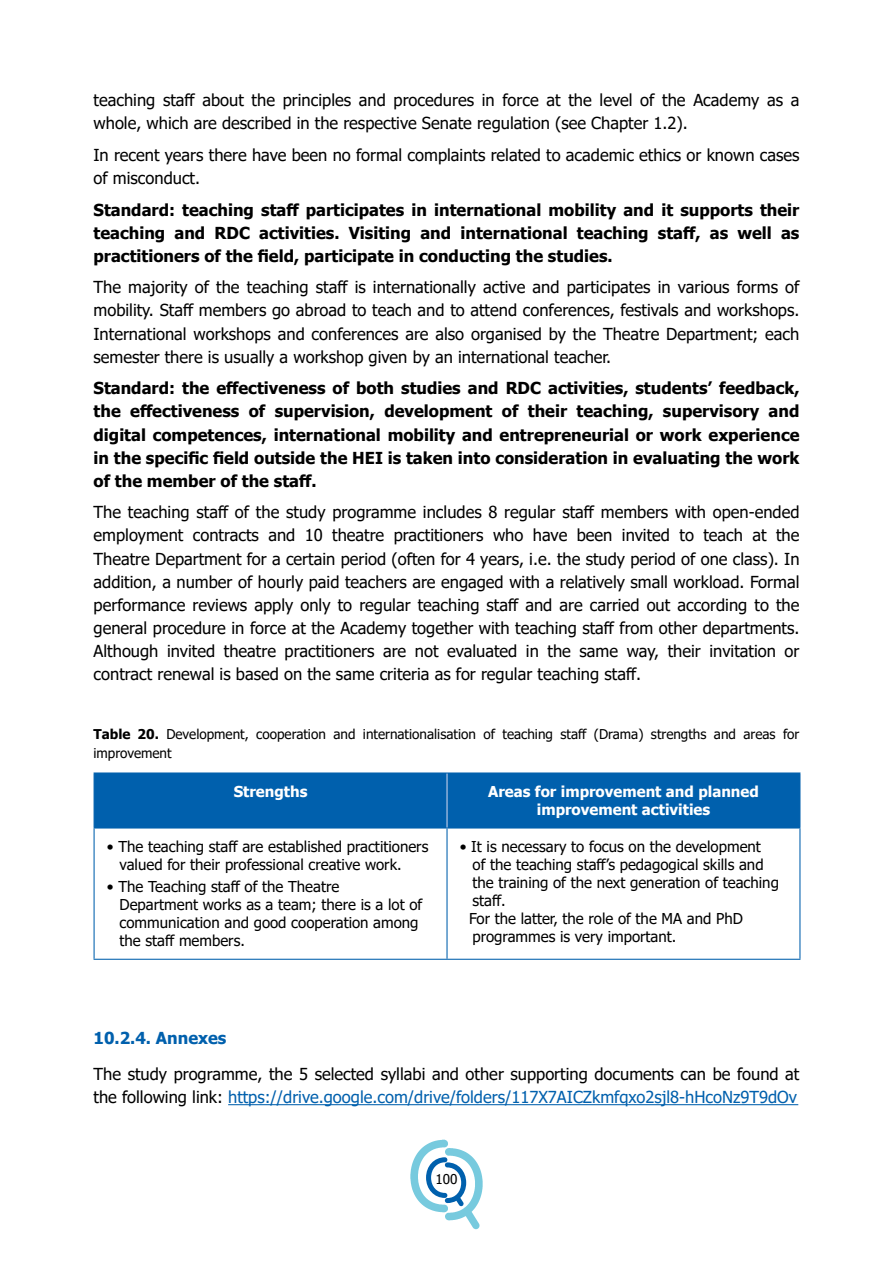
<style>
.page{position:relative;width:893px;height:1263px;background:#fff}
.page>*{position:absolute;margin:0;border:0;box-sizing:border-box;transform-origin:0 0}
.t1{font:16.5px/23.1px "Tahoma";color:#000}
.t2{font:700 16.5px/23.1px "Tahoma";color:#000;text-align:justify}
.t3{font:700 16.5px "Tahoma";color:#0060ad}
.t4{font:15px/18px "Tahoma";color:#000}
.t5{font:700 15px/18px "Tahoma";color:#fff;text-align:center}
.t6{font:13.5px/18.9px "Tahoma";color:#000}
.s1{font-weight:700}
.s2{color:#0060ad}
</style>
<div class="page">
<svg style="left:410px;top:1140px;width:73px;height:89px"></svg>
<hr style="left:228px;top:1104px;width:570px;height:1px;background:#0060ad">
<div style="left:95px;top:773px;width:704px;height:54px;background:#0060ad"></div>
<hr style="left:94px;top:772px;width:353px;height:1px;background:#0060ad">
<hr style="left:94px;top:773px;width:1px;height:54px;background:#0060ad">
<hr style="left:447px;top:772px;width:353px;height:1px;background:#0060ad">
<hr style="left:799px;top:773px;width:1px;height:54px;background:#0060ad">
<hr style="left:94px;top:827px;width:353px;height:1px;background:#0060ad">
<hr style="left:94px;top:828px;width:1px;height:131px;background:#0060ad">
<hr style="left:447px;top:827px;width:353px;height:1px;background:#0060ad">
<hr style="left:446px;top:828px;width:2px;height:131px;background:#0060ad">
<hr style="left:799px;top:828px;width:1px;height:131px;background:#0060ad">
<hr style="left:94px;top:959px;width:353px;height:1px;background:#0060ad">
<hr style="left:447px;top:959px;width:353px;height:1px;background:#0060ad">
<hr style="left:446px;top:773px;width:2px;height:54px;background:#cad3ed">
<p class="t1" style="left:94px;top:90px;width:707px">teaching staff about the principles and procedures in force at the level of the Academy as a whole, which are described in the respective Senate regulation (see Chapter 1.2).</p>
<p class="t1" style="left:94px;top:144px;width:707px">In recent years there have been no formal complaints related to academic ethics or known cases of misconduct.</p>
<p class="t2" style="left:94px;top:199px;width:707px">Standard: teaching staff participates in international mobility and it supports their teaching and RDC activities. Visiting and international teaching staff, as well as practitioners of the field, participate in conducting the studies.</p>
<p class="t1" style="left:94px;top:277px;width:707px;text-align:justify">The majority of the teaching staff is internationally active and participates in various forms of mobility. Staff members go abroad to teach and to attend conferences, festivals and workshops.<br>International workshops and conferences are also organised by the Theatre Department; each semester there is usually a workshop given by an international teacher.</p>
<p class="t2" style="left:94px;top:377px;width:707px">Standard: the effectiveness of both studies and RDC activities, students’ feedback, the effectiveness of supervision, development of their teaching, supervisory and digital competences, international mobility and entrepreneurial or work experience in the specific field outside the HEI is taken into consideration in evaluating the work of the member of the staff.</p>
<p class="t1" style="left:94px;top:502px;width:707px;text-align:justify">The teaching staff of the study programme includes 8 regular staff members with open-ended employment contracts and 10 theatre practitioners who have been invited to teach at the Theatre Department for a certain period (often for 4 years, i.e. the study period of one class). In addition, a number of hourly paid teachers are engaged with a relatively small workload. Formal performance reviews apply only to regular teaching staff and are carried out according to the general procedure in force at the Academy together with teaching staff from other departments.<br>Although invited theatre practitioners are not evaluated in the same way, their invitation or contract renewal is based on the same criteria as for regular teaching staff.</p>
<p class="t6" style="left:94px;top:725px;width:707px"><span class="s1">Table 20.</span> Development, cooperation and internationalisation of teaching staff (Drama) strengths and areas for improvement</p>
<p class="t5" style="left:234px;top:783px;width:75px">Strengths</p>
<p class="t5" style="left:488px;top:783px;width:272px">Areas for improvement and planned improvement activities</p>
<p class="t4" style="left:120px;top:839px;width:310px;text-indent:-13px">• The teaching staff are established practitioners valued for their professional creative work.</p>
<p class="t4" style="left:120px;top:879px;width:304px;text-indent:-13px">• The Teaching staff of the Theatre<br>Department works as a team; there is a lot of communication and good cooperation among the staff members.</p>
<p class="t4" style="left:469px;top:839px;width:311px;text-indent:-9px">• It is necessary to focus on the development<br>of the teaching staff’s pedagogical skills and the training of the next generation of teaching staff.<br>For the latter, the role of the MA and PhD programmes is very important.</p>
<p class="t3" style="left:94px;top:1027px;width:134px">10.2.4. Annexes</p>
<p class="t1" style="left:94px;top:1063px;width:707px">The study programme, the 5 selected syllabi and other supporting documents can be found at the following link: <span class="s2">https://drive.google.com/drive/folders/117X7AICZkmfqxo2sjl8-hHcoNz9T9dOv</span></p>
<p class="t6" style="left:435px;top:1170px;width:24px">100</p>
</div>
